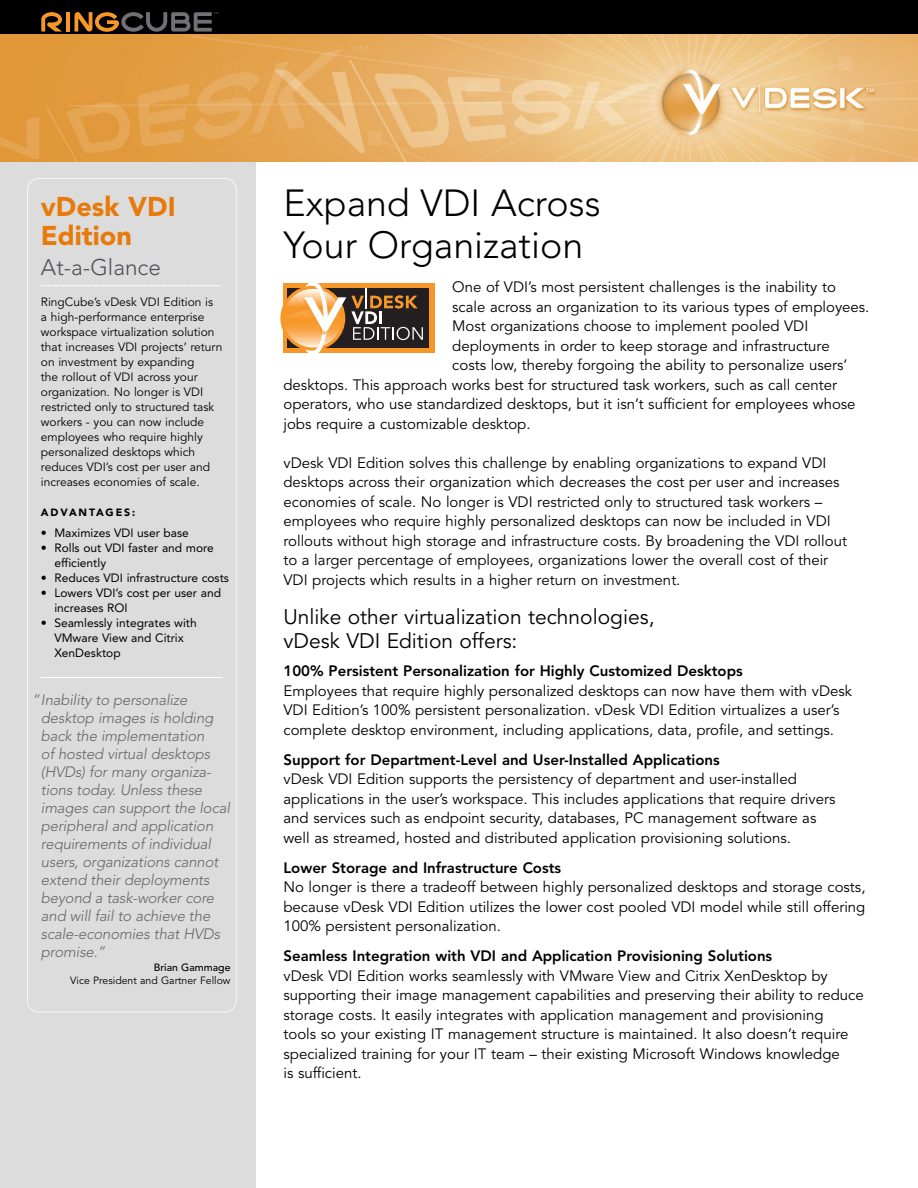
<style>
.page{position:relative;width:918px;height:1188px;background:#fff}
.page>*{position:absolute;margin:0;border:0;box-sizing:border-box;transform-origin:0 0}
.t1{font:300 37.5px/42.8px "Avenir";color:#000}
.t2{font:900 27px/28.5px "Avenir";color:#e87a0a}
.t3{font:300 22.5px "Avenir";color:#4e5054}
.t4{font:21px/24px "Avenir";color:#000}
.t5{font:15px/19.5px "Avenir";color:#000}
.t6{font:italic 300 15px/18px "Avenir";letter-spacing:-.01em;color:#666}
.t7{font:800 15px "Avenir";color:#000}
.t8{font:12px/15px "Avenir";color:#000}
.t9{font:12px/15px "Avenir";color:#000}
.t10{font:10.5px "Avenir";color:#000}
.t11{font:500 10.5px "Avenir";color:#000}
.t12{font:900 10.5px "Avenir";letter-spacing:.175em;color:#000}
.t13{font:800 9px "Avenir";color:#fff}
</style>
<div class="page">
<div style="left:0;top:155px;width:256px;height:1033px;background:#dcdcdd"></div>
<img style="left:0;top:34px;width:918px;height:128px">
<div style="left:0;top:0;width:918px;height:34px;background:#000"></div>
<hr style="left:66px;top:12px;width:4px;height:20px;background:#f79727">
<svg style="left:41px;top:12px;width:21px;height:20px"></svg>
<svg style="left:74px;top:12px;width:145px;height:20px"></svg>
<div style="left:27px;top:178px;width:210px;height:834px;border:2px solid #fff;border-radius:12px"></div>
<div style="left:283px;top:283px;width:151px;height:70px;background:#f79727"></div>
<div style="left:288px;top:288px;width:141px;height:60px;background:#231f20"></div>
<svg style="left:285px;top:283px;width:138px;height:70px"></svg>
<hr style="left:40px;top:677px;width:183px;height:1px;background:#fff">
<h2 class="t2" style="left:41px;top:195px;width:136px">vDesk VDI<br>Edition</h2>
<h3 class="t3" style="left:41px;top:258px;width:121px">At-a-Glance</h3>
<p class="t13" style="left:41px;top:281px;width:181px">——————————————————————————</p>
<p class="t8" style="left:41px;top:295px;width:183px">RingCube’s vDesk VDI Edition is<br>a high-performance enterprise workspace virtualization solution that increases VDI projects’ return on investment by expanding<br>the rollout of VDI across your organization. No longer is VDI restricted only to structured task workers - you can now include employees who require highly personalized desktops which reduces VDI’s cost per user and increases economies of scale.</p>
<p class="t12" style="left:41px;top:508px;width:96px">ADVANTAGES:</p>
<p class="t9" style="left:41px;top:526px;width:150px">• Maximizes VDI user base</p>
<p class="t9" style="left:54px;top:541px;width:161px;text-indent:-14px">• Rolls out VDI faster and more efficiently</p>
<p class="t9" style="left:41px;top:571px;width:190px">• Reduces VDI infrastructure costs</p>
<p class="t9" style="left:54px;top:586px;width:168px;text-indent:-13px">• Lowers VDI’s cost per user and increases ROI</p>
<p class="t9" style="left:54px;top:616px;width:144px;text-indent:-13px">• Seamlessly integrates with<br>VMware View and Citrix<br>XenDesktop</p>
<p class="t6" style="left:41px;top:692px;width:191px;text-indent:-9px">”Inability to personalize desktop images is holding back the implementation<br>of hosted virtual desktops (HVDs) for many organiza&shy;tions today. Unless these images can support the local peripheral and application requirements of individual users, organizations cannot extend their deployments beyond a task-worker core and will fail to achieve the scale-economies that HVDs promise.”</p>
<p class="t11" style="left:154px;top:963px;width:78px">Brian Gammage</p>
<p class="t10" style="left:70px;top:976px;width:162px">Vice President and Gartner Fellow</p>
<h1 class="t1" style="left:284px;top:184px;width:319px">Expand VDI Across<br>Your Organization</h1>
<p class="t5" style="left:452px;top:278px;width:385px">One of VDI’s most persistent challenges is the inability to</p>
<p class="t5" style="left:452px;top:298px;width:419px">scale across an organization to its various types of employees.</p>
<p class="t5" style="left:452px;top:317px;width:358px">Most organizations choose to implement pooled VDI</p>
<p class="t5" style="left:452px;top:337px;width:379px">deployments in order to keep storage and infrastructure</p>
<p class="t5" style="left:452px;top:356px;width:397px">costs low, thereby forgoing the ability to personalize users’</p>
<p class="t5" style="left:283px;top:376px;width:555px">desktops. This approach works best for structured task workers, such as call center</p>
<p class="t5" style="left:283px;top:395px;width:574px">operators, who use standardized desktops, but it isn’t sufficient for employees whose</p>
<p class="t5" style="left:283px;top:415px;width:249px">jobs require a customizable desktop.</p>
<p class="t5" style="left:283px;top:454px;width:565px">vDesk VDI Edition solves this challenge by enabling organizations to expand VDI desktops across their organization which decreases the cost per user and increases economies of scale. No longer is VDI restricted only to structured task workers – employees who require highly personalized desktops can now be included in VDI rollouts without high storage and infrastructure costs. By broadening the VDI rollout to a larger percentage of employees, organizations lower the overall cost of their VDI projects which results in a higher return on investment.</p>
<h3 class="t4" style="left:284px;top:606px;width:373px">Unlike other virtualization technologies, vDesk VDI Edition offers:</h3>
<p class="t7" style="left:284px;top:665px;width:461px">100% Persistent Personalization for Highly Customized Desktops</p>
<p class="t5" style="left:283px;top:682px;width:570px">Employees that require highly personalized desktops can now have them with vDesk<br>VDI Edition’s 100% persistent personalization. vDesk VDI Edition virtualizes a user’s complete desktop environment, including applications, data, profile, and settings.</p>
<p class="t7" style="left:283px;top:753px;width:438px">Support for Department-Level and User-Installed Applications</p>
<p class="t5" style="left:283px;top:770px;width:553px">vDesk VDI Edition supports the persistency of department and user-installed applications in the user’s workspace. This includes applications that require drivers and services such as endpoint security, databases, PC management software as well as streamed, hosted and distributed application provisioning solutions.</p>
<p class="t7" style="left:283px;top:861px;width:279px">Lower Storage and Infrastructure Costs</p>
<p class="t5" style="left:283px;top:878px;width:584px;text-align:justify">No longer is there a tradeoff between highly personalized desktops and storage costs, because vDesk VDI Edition utilizes the lower cost pooled VDI model while still offering 100% persistent personalization.</p>
<p class="t7" style="left:283px;top:950px;width:490px">Seamless Integration with VDI and Application Provisioning Solutions</p>
<p class="t5" style="left:283px;top:967px;width:582px">vDesk VDI Edition works seamlessly with VMware View and Citrix XenDesktop by supporting their image management capabilities and preserving their ability to reduce storage costs. It easily integrates with application management and provisioning<br>tools so your existing IT management structure is maintained. It also doesn’t require specialized training for your IT team – their existing Microsoft Windows knowledge<br>is sufficient.</p>
</div>
